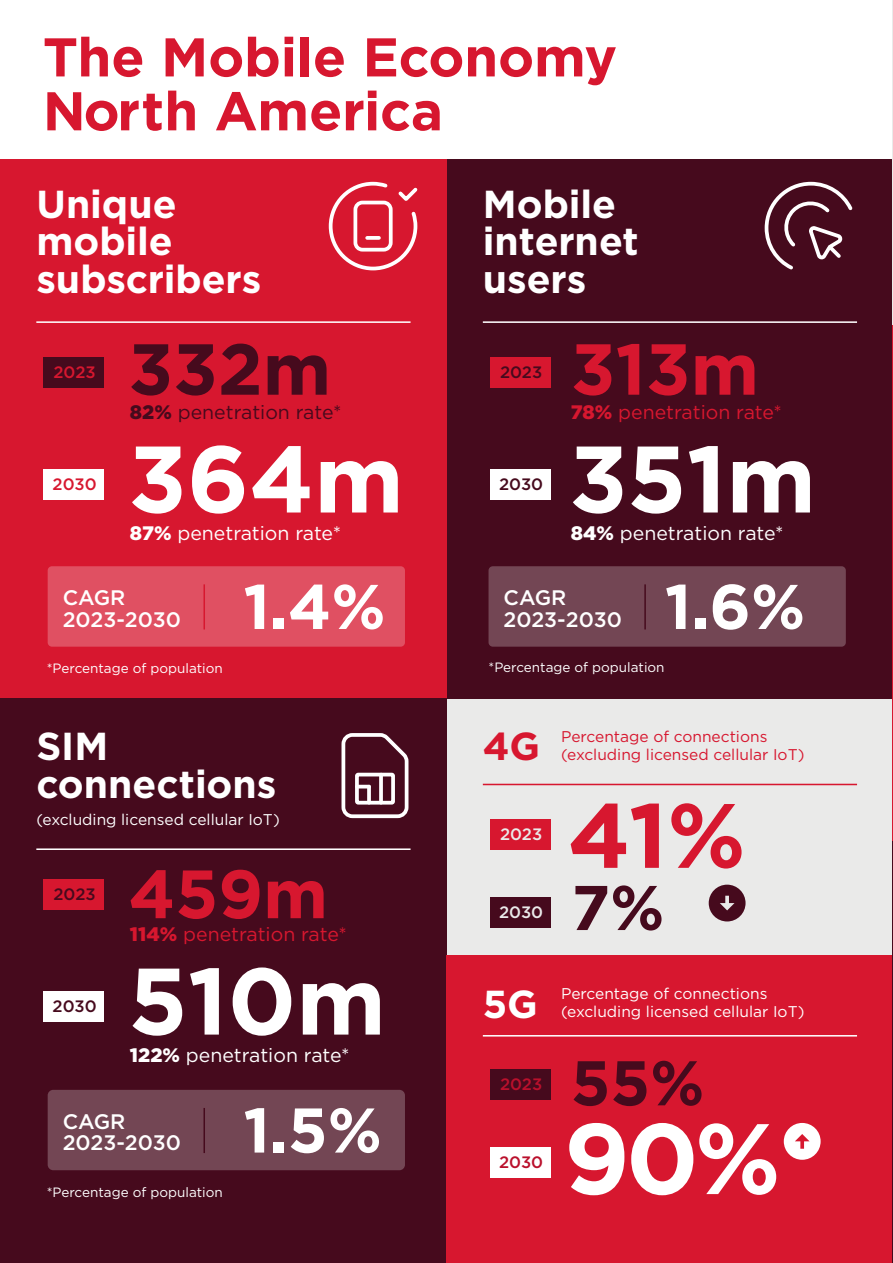
<style>
.page{position:relative;width:893px;height:1263px;background:#fff}
.page>*{position:absolute;margin:0;border:0;box-sizing:border-box;transform-origin:0 0}
.t1{font:700 99.9px "Gotham";color:#fff}
.t2{font:700 94.2px "Gotham";color:#fff}
.t3{font:700 91.2px "Gotham";color:#d7172f}
.t4{font:700 72px "Gotham";color:#460a1d}
.t5{font:700 72px "Gotham";color:#d7172f}
.t6{font:700 68.1px "Gotham";color:#d7172f}
.t7{font:700 63px "Gotham";color:#fff}
.t8{font:700 63px "Gotham";color:#460a1d}
.t9{font:700 54.45px/53.8px "Gotham";letter-spacing:-.005em;color:#d7172f}
.t10{font:700 39px/37.5px "Gotham";color:#fff}
.t11{font:700 39px "Gotham";color:#d7172f}
.t12{font:500 21px/21.6px "Gotham";color:#fff}
.t13{font:19.5px "Gotham";color:#fff}
.t14{font:19.5px "Gotham";color:#d7172f}
.t15{font:19.5px "Gotham";color:#460a1d}
.t16{font:500 16.5px "Gotham";color:#460a1d}
.t17{font:500 16.5px "Gotham";color:#d7172f}
.t18{font:500 16.5px "Gotham";color:#eaeae9}
.t19{font:500 16.5px "Gotham";color:#ba102c}
.t20{font:15.6px/18.3px "Gotham";color:#fff}
.t21{font:15.6px/18.3px "Gotham";color:#d7172f}
.t22{font:13.5px "Gotham";color:#fff}
.s1{font-weight:900}
</style>
<div class="page">
<div style="left:447px;top:159px;width:446px;height:540px;background:#460a1d"></div>
<div style="left:446px;top:699px;width:447px;height:257px;background:#eaeae9"></div>
<div style="left:0;top:159px;width:447px;height:540px;background:#d7172f"></div>
<div style="left:48px;top:566px;width:357px;height:81px;background:#e05062;border-radius:4px"></div>
<div style="left:44px;top:470px;width:60px;height:30px;background:#fff"></div>
<svg style="left:328px;top:181px;width:90px;height:90px"></svg>
<svg style="left:367px;top:236px;width:12px;height:4px"></svg>
<svg style="left:764px;top:181px;width:89px;height:89px"></svg>
<div style="left:0;top:699px;width:447px;height:564px;background:#460a1d"></div>
<div style="left:446px;top:956px;width:447px;height:307px;background:#d7172f"></div>
<div style="left:44px;top:357px;width:60px;height:31px;background:#460a1d"></div>
<div style="left:490px;top:470px;width:60px;height:30px;background:#fff"></div>
<div style="left:490px;top:357px;width:60px;height:31px;background:#d7172f"></div>
<hr style="left:203px;top:584px;width:2px;height:45px;background:#d7172f">
<div style="left:48px;top:1090px;width:357px;height:80px;background:#734654;border-radius:6px"></div>
<div style="left:44px;top:992px;width:60px;height:30px;background:#fff"></div>
<div style="left:44px;top:879px;width:60px;height:31px;background:#d7172f"></div>
<hr style="left:203px;top:1108px;width:2px;height:45px;background:#460a1d">
<div style="left:488px;top:566px;width:358px;height:81px;background:#734654;border-radius:4px"></div>
<hr style="left:644px;top:584px;width:2px;height:45px;background:#460a1d">
<hr style="left:483px;top:321px;width:374px;height:2px;background:#fff">
<div style="left:490px;top:820px;width:60px;height:30px;background:#d7172f"></div>
<div style="left:490px;top:898px;width:60px;height:30px;background:#460a1d"></div>
<div style="left:490px;top:1069px;width:60px;height:30px;background:#460a1d"></div>
<div style="left:490px;top:1147px;width:60px;height:30px;background:#fff"></div>
<hr style="left:483px;top:784px;width:374px;height:1px;background:#d7172f">
<hr style="left:36px;top:321px;width:375px;height:2px;background:#fff">
<hr style="left:36px;top:848px;width:375px;height:2px;background:#fff">
<svg style="left:341px;top:733px;width:68px;height:86px"></svg>
<svg style="left:367px;top:787px;width:4px;height:16px"></svg>
<svg style="left:379px;top:774px;width:4px;height:29px"></svg>
<hr style="left:483px;top:1035px;width:374px;height:1px;background:#fff">
<svg style="left:784px;top:1123px;width:37px;height:37px"></svg>
<svg style="left:709px;top:885px;width:36px;height:36px"></svg>
<h3 class="t9" style="left:43px;top:30px;width:576px">The Mobile Economy<br>North America</h3>
<h3 class="t10" style="left:36px;top:185px;width:226px">Unique mobile subscribers</h3>
<p class="t17" style="left:54px;top:361px;width:44px">2023</p>
<p class="t17" style="left:53px;top:474px;width:46px">2030</p>
<h3 class="t4" style="left:128px;top:321px;width:204px">332m</h3>
<p class="t15" style="left:130px;top:399px;width:213px"><span class="s1">82%</span> penetration rate*</p>
<h2 class="t2" style="left:128px;top:417px;width:277px">364m</h2>
<p class="t13" style="left:130px;top:521px;width:213px"><span class="s1">87%</span> penetration rate*</p>
<h3 class="t12" style="left:63px;top:587px;width:120px">CAGR<br>2023-2030</h3>
<h3 class="t7" style="left:243px;top:565px;width:144px">1.4%</h3>
<h3 class="t10" style="left:483px;top:185px;width:157px">Mobile internet users</h3>
<p class="t16" style="left:500px;top:361px;width:44px">2023</p>
<p class="t16" style="left:499px;top:474px;width:46px">2030</p>
<h3 class="t5" style="left:571px;top:321px;width:190px">313m</h3>
<p class="t14" style="left:571px;top:399px;width:213px"><span class="s1">78%</span> penetration rate*</p>
<h2 class="t2" style="left:569px;top:417px;width:248px">351m</h2>
<p class="t13" style="left:571px;top:521px;width:214px"><span class="s1">84%</span> penetration rate*</p>
<h3 class="t12" style="left:503px;top:587px;width:120px">CAGR<br>2023-2030</h3>
<h3 class="t7" style="left:665px;top:565px;width:142px">1.6%</h3>
<p class="t22" style="left:47px;top:660px;width:178px">*Percentage of population</p>
<p class="t22" style="left:488px;top:658px;width:178px">*Percentage of population</p>
<h3 class="t10" style="left:36px;top:727px;width:242px">SIM connections</h3>
<h3 class="t11" style="left:483px;top:721px;width:59px">4G</h3>
<p class="t20" style="left:36px;top:810px;width:245px">(excluding licensed cellular IoT)</p>
<p class="t16" style="left:54px;top:883px;width:44px">2023</p>
<h3 class="t6" style="left:128px;top:849px;width:201px">459m</h3>
<p class="t14" style="left:130px;top:921px;width:218px"><span class="s1">114%</span> penetration rate*</p>
<p class="t18" style="left:500px;top:824px;width:44px">2023</p>
<p class="t18" style="left:499px;top:901px;width:46px">2030</p>
<p class="t21" style="left:561px;top:727px;width:245px">Percentage of connections (excluding licensed cellular IoT)</p>
<h3 class="t3" style="left:568px;top:775px;width:179px">41%</h3>
<h3 class="t8" style="left:571px;top:866px;width:95px">7%</h3>
<p class="t16" style="left:53px;top:996px;width:46px">2030</p>
<h2 class="t2" style="left:128px;top:939px;width:259px">510m</h2>
<p class="t13" style="left:130px;top:1043px;width:221px"><span class="s1">122%</span> penetration rate*</p>
<h3 class="t12" style="left:63px;top:1110px;width:120px">CAGR<br>2023-2030</h3>
<p class="t22" style="left:47px;top:1183px;width:178px">*Percentage of population</p>
<h3 class="t7" style="left:243px;top:1088px;width:140px">1.5%</h3>
<h3 class="t10" style="left:483px;top:985px;width:56px">5G</h3>
<p class="t20" style="left:561px;top:984px;width:245px">Percentage of connections (excluding licensed cellular IoT)</p>
<p class="t19" style="left:500px;top:1073px;width:44px">2023</p>
<p class="t19" style="left:499px;top:1151px;width:46px">2030</p>
<h3 class="t8" style="left:571px;top:1041px;width:135px">55%</h3>
<h1 class="t1" style="left:564px;top:1092px;width:219px">90%</h1>
</div>
